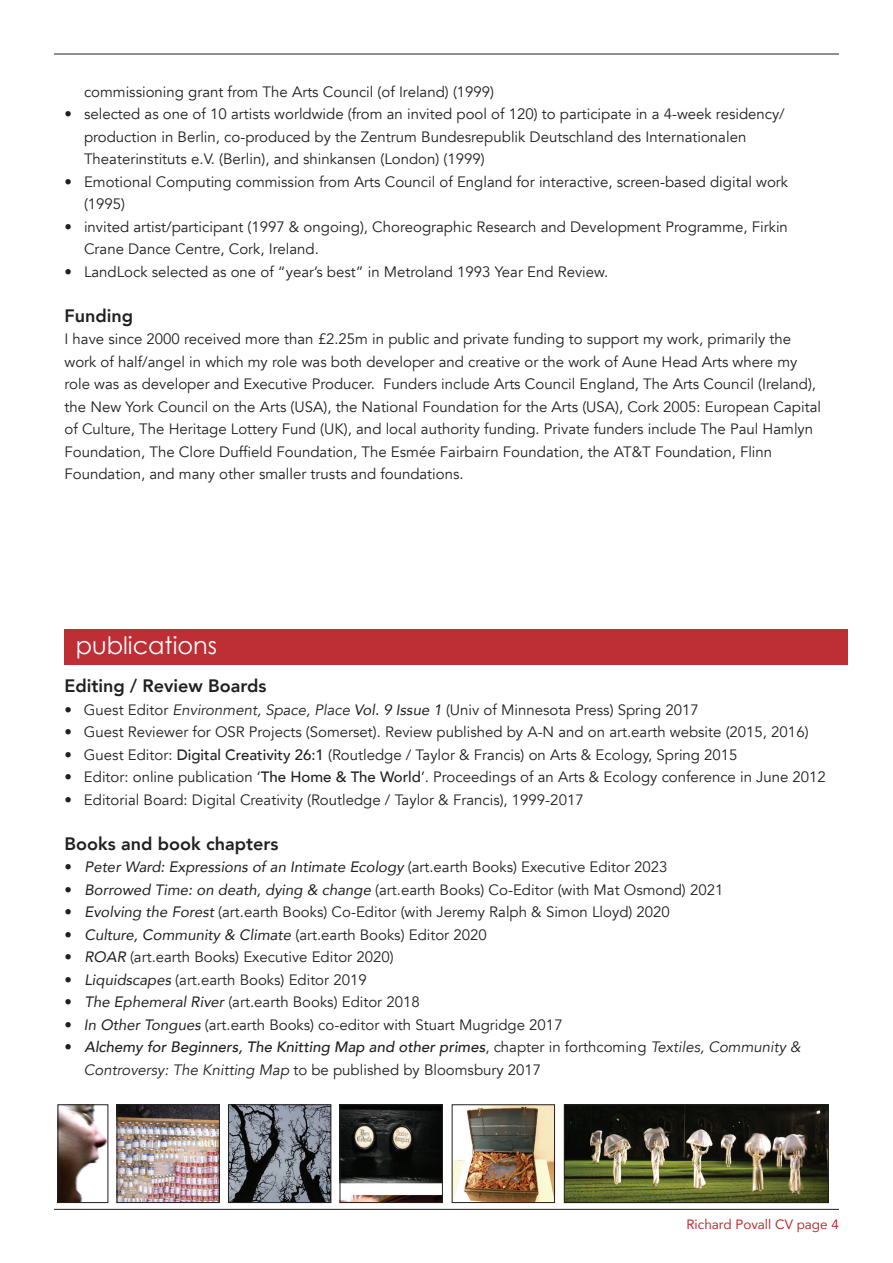
<style>
.page{position:relative;width:893px;height:1263px;background:#fff}
.page>*{position:absolute;margin:0;border:0;box-sizing:border-box;transform-origin:0 0}
.t1{font:24px "Century Gothic";color:#fff}
.Sub-head{font:800 18px "Avenir";color:#231f20}
.simple_bullet{font:15px/22.5px "Avenir";color:#231f20}
.main_text{font:15px/22.5px "Avenir";color:#231f20}
.simple_bullet-2{font:italic 15px "Avenir";color:#231f20}
.t2{font:13.5px "Avenir";color:#be2e35}
.s1{font-style:italic}
.s2{font-weight:500}
.s3{font-style:normal}
.s4{font-weight:500;font-style:italic}
</style>
<div class="page">
<hr style="left:54px;top:54px;width:785px;height:1px;background:#231f20">
<hr style="left:54px;top:1209px;width:785px;height:1px;background:#231f20">
<img style="left:60px;top:1106px;width:46px;height:95px">
<div style="left:58px;top:1104px;width:50px;height:99px;border:1px solid #231f20"></div>
<img style="left:119px;top:1106px;width:99px;height:95px">
<div style="left:117px;top:1104px;width:103px;height:99px;border:1px solid #231f20"></div>
<img style="left:230px;top:1106px;width:99px;height:95px">
<div style="left:228px;top:1104px;width:103px;height:99px;border:1px solid #231f20"></div>
<img style="left:342px;top:1106px;width:99px;height:95px">
<div style="left:340px;top:1104px;width:103px;height:99px;border:1px solid #231f20"></div>
<img style="left:454px;top:1106px;width:99px;height:95px">
<div style="left:452px;top:1104px;width:103px;height:99px;border:1px solid #231f20"></div>
<img style="left:566px;top:1107px;width:260px;height:93px">
<div style="left:564px;top:1105px;width:264px;height:97px;border:1px solid #231f20"></div>
<div style="left:64px;top:629px;width:784px;height:36px;background:#be2e35"></div>
<p class="simple_bullet" style="left:84px;top:81px;width:412px">commissioning grant from The Arts Council (of Ireland) (1999)</p>
<p class="simple_bullet" style="left:84px;top:103px;width:702px;text-indent:-20px">• selected as one of 10 artists worldwide (from an invited pool of 120) to participate in a 4-week residency/ production in Berlin, co-produced by the Zentrum Bundesrepublik Deutschland des Internationalen<br>Theaterinstituts e.V. (Berlin), and shinkansen (London) (1999)</p>
<p class="simple_bullet" style="left:84px;top:171px;width:706px;text-indent:-20px">• Emotional Computing commission from Arts Council of England for interactive, screen-based digital work (1995)</p>
<p class="simple_bullet" style="left:84px;top:216px;width:705px;text-indent:-20px">• invited artist/participant (1997 &amp; ongoing), Choreographic Research and Development Programme, Firkin<br>Crane Dance Centre, Cork, Ireland.</p>
<p class="simple_bullet" style="left:64px;top:261px;width:545px">• LandLock selected as one of “year’s best” in Metroland 1993 Year End Review.</p>
<p class="Sub-head" style="left:64px;top:302px;width:70px">Funding</p>
<p class="main_text" style="left:64px;top:328px;width:758px">I have since 2000 received more than £2.25m in public and private funding to support my work, primarily the work of half/angel in which my role was both developer and creative or the work of Aune Head Arts where my role was as developer and Executive Producer. Funders include Arts Council England, The Arts Council (Ireland), the New York Council on the Arts (USA), the National Foundation for the Arts (USA), Cork 2005: European Capital of Culture, The Heritage Lottery Fund (UK), and local authority funding. Private funders include The Paul Hamlyn Foundation, The Clore Duffield Foundation, The Esmée Fairbairn Foundation, the AT&amp;T Foundation, Flinn Foundation, and many other smaller trusts and foundations.</p>
<p class="t1" style="left:76px;top:630px;width:143px">publications</p>
<p class="Sub-head" style="left:64px;top:672px;width:204px">Editing / Review Boards</p>
<p class="simple_bullet" style="left:64px;top:698px;width:636px">• Guest Editor <span class="s1">Environment, Space, Place</span> <span class="s1">Vol. 9 Issue 1</span> (Univ of Minnesota Press) Spring 2017</p>
<p class="simple_bullet" style="left:64px;top:721px;width:746px">• Guest Reviewer for OSR Projects (Somerset). Review published by A-N and on art.earth website (2015, 2016)</p>
<p class="simple_bullet" style="left:64px;top:743px;width:675px">• Guest Editor: <span class="s2">Digital Creativity 26:1</span> (Routledge / Taylor &amp; Francis) on Arts &amp; Ecology, Spring 2015</p>
<p class="simple_bullet" style="left:64px;top:766px;width:763px">• Editor: online publication ‘<span class="s2">The Home &amp; The World</span>’. Proceedings of an Arts &amp; Ecology conference in June 2012</p>
<p class="simple_bullet" style="left:64px;top:788px;width:521px">• Editorial Board: Digital Creativity (Routledge / Taylor &amp; Francis), 1999-2017</p>
<p class="Sub-head" style="left:64px;top:829px;width:215px">Books and book chapters</p>
<p class="simple_bullet-2" style="left:64px;top:858px;width:605px"><span class="s3">•</span> Peter Ward: Expressions of an Intimate Ecology <span class="s3">(art.earth Books) Executive Editor 2023</span></p>
<p class="simple_bullet" style="left:64px;top:878px;width:660px">• <span class="s1">Borrowed Time: on death, dying &amp; change</span> (art.earth Books) Co-Editor (with Mat Osmond) 2021</p>
<p class="simple_bullet" style="left:64px;top:901px;width:607px">• <span class="s1">Evolving the Forest</span> (art.earth Books) Co-Editor (with Jeremy Ralph &amp; Simon Lloyd) 2020</p>
<p class="simple_bullet" style="left:64px;top:923px;width:424px">• <span class="s1">Culture, Community &amp; Climate</span> (art.earth Books) Editor 2020</p>
<p class="simple_bullet" style="left:64px;top:946px;width:331px">• <span class="s1">ROAR</span> (art.earth Books) Executive Editor 2020)</p>
<p class="simple_bullet" style="left:64px;top:968px;width:304px">• <span class="s1">Liquidscapes</span> (art.earth Books) Editor 2019</p>
<p class="simple_bullet" style="left:64px;top:991px;width:357px">• <span class="s1">The Ephemeral River</span> (art.earth Books) Editor 2018</p>
<p class="simple_bullet" style="left:64px;top:1013px;width:500px">• <span class="s1">In Other Tongues</span> (art.earth Books) co-editor with Stuart Mugridge 2017</p>
<p class="simple_bullet" style="left:84px;top:1036px;width:718px;text-indent:-20px">• <span class="s4">Alchemy for Beginners, The Knitting Map and other primes</span>, chapter in forthcoming <span class="s1">Textiles, Community &amp;<br>Controversy: The Knitting Map</span> to be published by Bloomsbury 2017</p>
<p class="t2" style="left:686px;top:1214px;width:154px">Richard Povall CV page 4</p>
</div>
